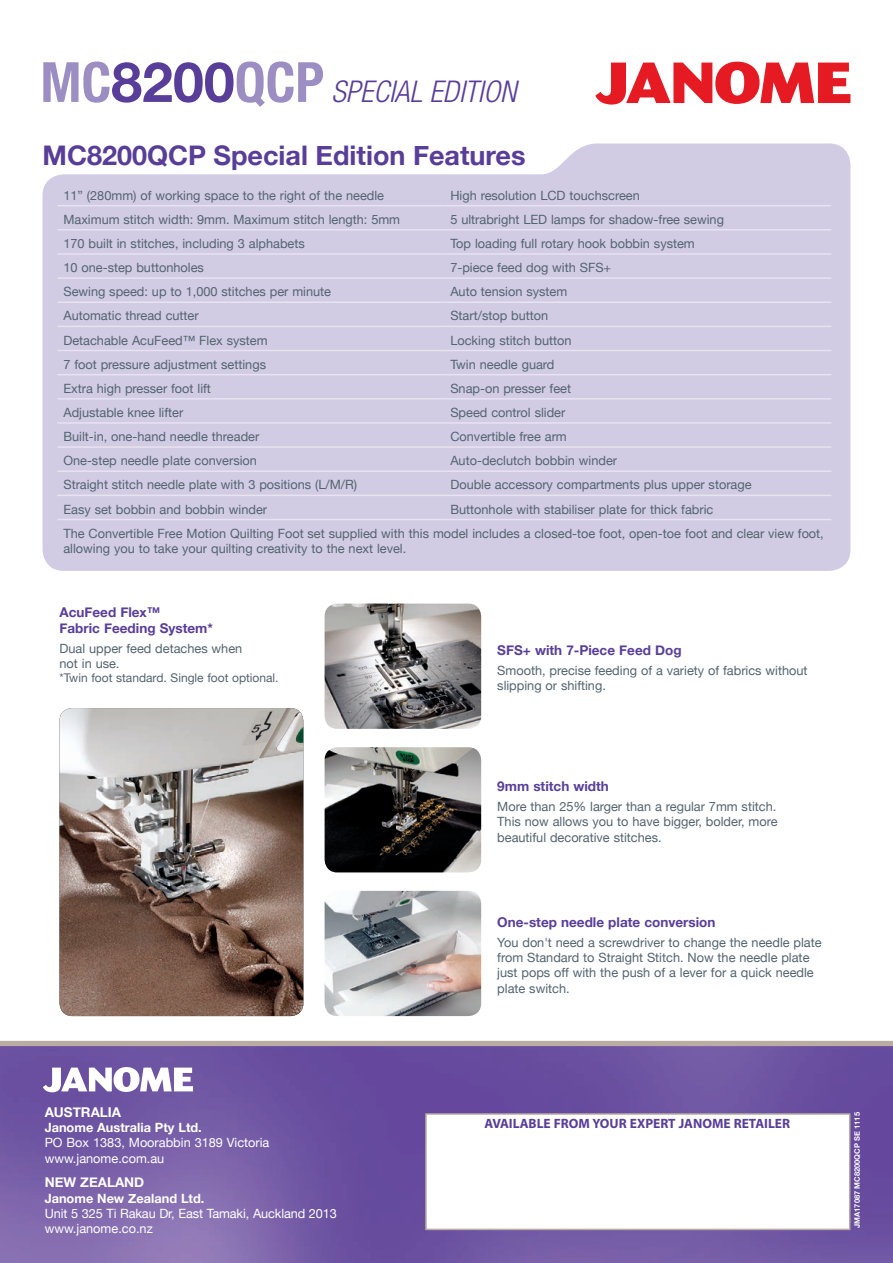
<style>
.page{position:relative;width:893px;height:1263px;background:#fff}
.page>*{position:absolute;margin:0;border:0;box-sizing:border-box;transform-origin:0 0}
.t1{font:italic 300 condensed 30px "Helvetica Neue";color:#593e99}
.t2{font:700 27px "Helvetica Neue";color:#593e99}
.t3{font:700 13.5px/16.2px "Helvetica Neue";color:#593e99}
.t4{font:700 13.5px "Myriad";color:#593e99}
.Body_8_Ind{font:700 13.5px "Helvetica Neue";color:#fff}
.t5{font:12.75px/15.3px "Helvetica Neue";color:#53646f}
.Body_8_Ind-2{font:12.75px/15.3px "Helvetica Neue";color:#fff}
.Body_8_Ind-3{font:700 12.75px "Helvetica Neue";color:#fff}
.t6{font:12px "Helvetica Neue";color:#53646f}
.t7{font:700 7.5px "Helvetica Neue";color:#fff}
.s1{font-weight:700;font-style:normal;font-size:55.5px;color:#9c8dc3}
.s2{font-weight:700;font-style:normal;font-stretch:normal;font-size:55.5px}
</style>
<div class="page">
<img style="left:0;top:1046px;width:893px;height:217px">
<div style="left:0;top:1041px;width:893px;height:5px;background:#baaca3"></div>
<div style="left:425px;top:1113px;width:425px;height:117px;background:#fff;border:2px solid #baaca3"></div>
<svg style="left:43px;top:1067px;width:150px;height:25px"></svg>
<div style="left:43px;top:144px;width:807px;height:427px;background:#d1cbe4"></div>
<img style="left:60px;top:708px;width:243px;height:308px">
<svg style="left:595px;top:62px;width:255px;height:43px"></svg>
<hr style="left:444px;top:205px;width:387px;height:1px;background:#e7e3f1">
<hr style="left:57px;top:229px;width:387px;height:2px;background:#e7e3f1">
<hr style="left:444px;top:229px;width:387px;height:2px;background:#e7e3f1">
<hr style="left:57px;top:253px;width:387px;height:2px;background:#e7e3f1">
<hr style="left:444px;top:253px;width:387px;height:2px;background:#e7e3f1">
<hr style="left:57px;top:277px;width:387px;height:2px;background:#e7e3f1">
<hr style="left:444px;top:277px;width:387px;height:2px;background:#e7e3f1">
<hr style="left:57px;top:301px;width:387px;height:2px;background:#e7e3f1">
<hr style="left:444px;top:301px;width:387px;height:2px;background:#e7e3f1">
<hr style="left:57px;top:326px;width:387px;height:1px;background:#e7e3f1">
<hr style="left:444px;top:326px;width:387px;height:1px;background:#e7e3f1">
<hr style="left:57px;top:350px;width:387px;height:1px;background:#e7e3f1">
<hr style="left:444px;top:350px;width:387px;height:1px;background:#e7e3f1">
<hr style="left:57px;top:374px;width:387px;height:1px;background:#e7e3f1">
<hr style="left:444px;top:374px;width:387px;height:1px;background:#e7e3f1">
<hr style="left:57px;top:398px;width:387px;height:2px;background:#e7e3f1">
<hr style="left:57px;top:205px;width:387px;height:1px;background:#e7e3f1">
<hr style="left:444px;top:398px;width:387px;height:2px;background:#e7e3f1">
<hr style="left:57px;top:422px;width:387px;height:2px;background:#e7e3f1">
<hr style="left:444px;top:422px;width:387px;height:2px;background:#e7e3f1">
<hr style="left:57px;top:446px;width:387px;height:2px;background:#e7e3f1">
<hr style="left:444px;top:446px;width:387px;height:2px;background:#e7e3f1">
<hr style="left:57px;top:470px;width:387px;height:2px;background:#e7e3f1">
<hr style="left:444px;top:470px;width:387px;height:2px;background:#e7e3f1">
<hr style="left:57px;top:495px;width:387px;height:1px;background:#e7e3f1">
<hr style="left:444px;top:495px;width:387px;height:1px;background:#e7e3f1">
<hr style="left:57px;top:519px;width:387px;height:1px;background:#e7e3f1">
<hr style="left:444px;top:519px;width:387px;height:1px;background:#e7e3f1">
<img style="left:325px;top:604px;width:156px;height:125px">
<img style="left:325px;top:747px;width:156px;height:125px">
<img style="left:325px;top:891px;width:156px;height:125px">
<p class="t1" style="left:40px;top:74px;width:477px"><span class="s1">MC</span><span class="s2">8200</span><span class="s1">QCP</span> SPECIAL EDITION</p>
<p class="t2" style="left:43px;top:138px;width:484px">MC8200QCP Special Edition Features</p>
<p class="t5" style="left:63px;top:187px;width:322px">11” (280mm) of working space to the right of the needle</p>
<p class="t5" style="left:450px;top:187px;width:191px">High resolution LCD touchscreen</p>
<p class="t5" style="left:63px;top:211px;width:338px">Maximum stitch width: 9mm. Maximum stitch length: 5mm</p>
<p class="t5" style="left:450px;top:211px;width:275px">5 ultrabright LED lamps for shadow-free sewing</p>
<p class="t5" style="left:63px;top:236px;width:243px">170 built in stitches, including 3 alphabets</p>
<p class="t5" style="left:450px;top:236px;width:246px">Top loading full rotary hook bobbin system</p>
<p class="t5" style="left:63px;top:260px;width:142px">10 one-step buttonholes</p>
<p class="t5" style="left:450px;top:260px;width:162px">7-piece feed dog with SFS+</p>
<p class="t5" style="left:63px;top:284px;width:269px">Sewing speed: up to 1,000 stitches per minute</p>
<p class="t5" style="left:450px;top:284px;width:118px">Auto tension system</p>
<p class="t5" style="left:63px;top:308px;width:137px">Automatic thread cutter</p>
<p class="t5" style="left:450px;top:308px;width:99px">Start/stop button</p>
<p class="t5" style="left:63px;top:332px;width:206px">Detachable AcuFeed™ Flex system</p>
<p class="t5" style="left:450px;top:332px;width:123px">Locking stitch button</p>
<p class="t5" style="left:63px;top:356px;width:204px">7 foot pressure adjustment settings</p>
<p class="t5" style="left:450px;top:356px;width:106px">Twin needle guard</p>
<p class="t5" style="left:63px;top:380px;width:149px">Extra high presser foot lift</p>
<p class="t5" style="left:450px;top:380px;width:122px">Snap-on presser feet</p>
<p class="t5" style="left:63px;top:405px;width:121px">Adjustable knee lifter</p>
<p class="t5" style="left:450px;top:405px;width:116px">Speed control slider</p>
<p class="t5" style="left:63px;top:429px;width:197px">Built-in, one-hand needle threader</p>
<p class="t5" style="left:450px;top:429px;width:118px">Convertible free arm</p>
<p class="t5" style="left:63px;top:453px;width:195px">One-step needle plate conversion</p>
<p class="t5" style="left:450px;top:453px;width:168px">Auto-declutch bobbin winder</p>
<p class="t5" style="left:63px;top:477px;width:295px">Straight stitch needle plate with 3 positions (L/M/R)</p>
<p class="t5" style="left:450px;top:477px;width:303px">Double accessory compartments plus upper storage</p>
<p class="t5" style="left:63px;top:501px;width:205px">Easy set bobbin and bobbin winder</p>
<p class="t5" style="left:450px;top:501px;width:265px">Buttonhole with stabiliser plate for thick fabric</p>
<p class="t5" style="left:63px;top:525px;width:762px">The Convertible Free Motion Quilting Foot set supplied with this model includes a closed-toe foot, open-toe foot and clear view foot, allowing you to take your quilting creativity to the next level.</p>
<p class="t3" style="left:60px;top:603px;width:155px">AcuFeed Flex™<br>Fabric Feeding System*</p>
<p class="t5" style="left:60px;top:640px;width:184px">Dual upper feed detaches when not in use.</p>
<p class="t6" style="left:60px;top:671px;width:221px">*Twin foot standard. Single foot optional.</p>
<p class="t3" style="left:497px;top:642px;width:186px">SFS+ with 7-Piece Feed Dog</p>
<p class="t5" style="left:497px;top:662px;width:312px">Smooth, precise feeding of a variety of fabrics without slipping or shifting.</p>
<p class="t3" style="left:497px;top:778px;width:113px">9mm stitch width</p>
<p class="t5" style="left:497px;top:798px;width:282px;text-align:justify">More than 25% larger than a regular 7mm stitch.<br>This now allows you to have bigger, bolder, more beautiful decorative stitches.</p>
<p class="t3" style="left:497px;top:914px;width:220px">One-step needle plate conversion</p>
<p class="t5" style="left:497px;top:934px;width:326px">You don't need a screwdriver to change the needle plate from Standard to Straight Stitch. Now the needle plate just pops off with the push of a lever for a quick needle plate switch.</p>
<p class="Body_8_Ind" style="left:45px;top:1103px;width:78px">AUSTRALIA</p>
<p class="Body_8_Ind-3" style="left:45px;top:1120px;width:159px">Janome Australia Pty Ltd.</p>
<p class="Body_8_Ind-2" style="left:45px;top:1135px;width:226px">PO Box 1383, Moorabbin 3189 Victoria</p>
<p class="Body_8_Ind-2" style="left:45px;top:1150px;width:121px">www.janome.com.au</p>
<p class="Body_8_Ind" style="left:45px;top:1174px;width:101px">NEW ZEALAND</p>
<p class="Body_8_Ind-3" style="left:45px;top:1190px;width:161px">Janome New Zealand Ltd.</p>
<p class="Body_8_Ind-2" style="left:45px;top:1205px;width:294px">Unit 5 325 Ti Rakau Dr, East Tamaki, Auckland 2013 www.janome.co.nz</p>
<p class="t4" style="left:485px;top:1116px;width:307px">AVAILABLE FROM YOUR EXPERT JANOME RETAILER</p>
<p class="t7" style="left:853px;top:1228px;width:117px;rotate:-90deg">JMA17087 MC8200QCP SE 1115</p>
</div>
